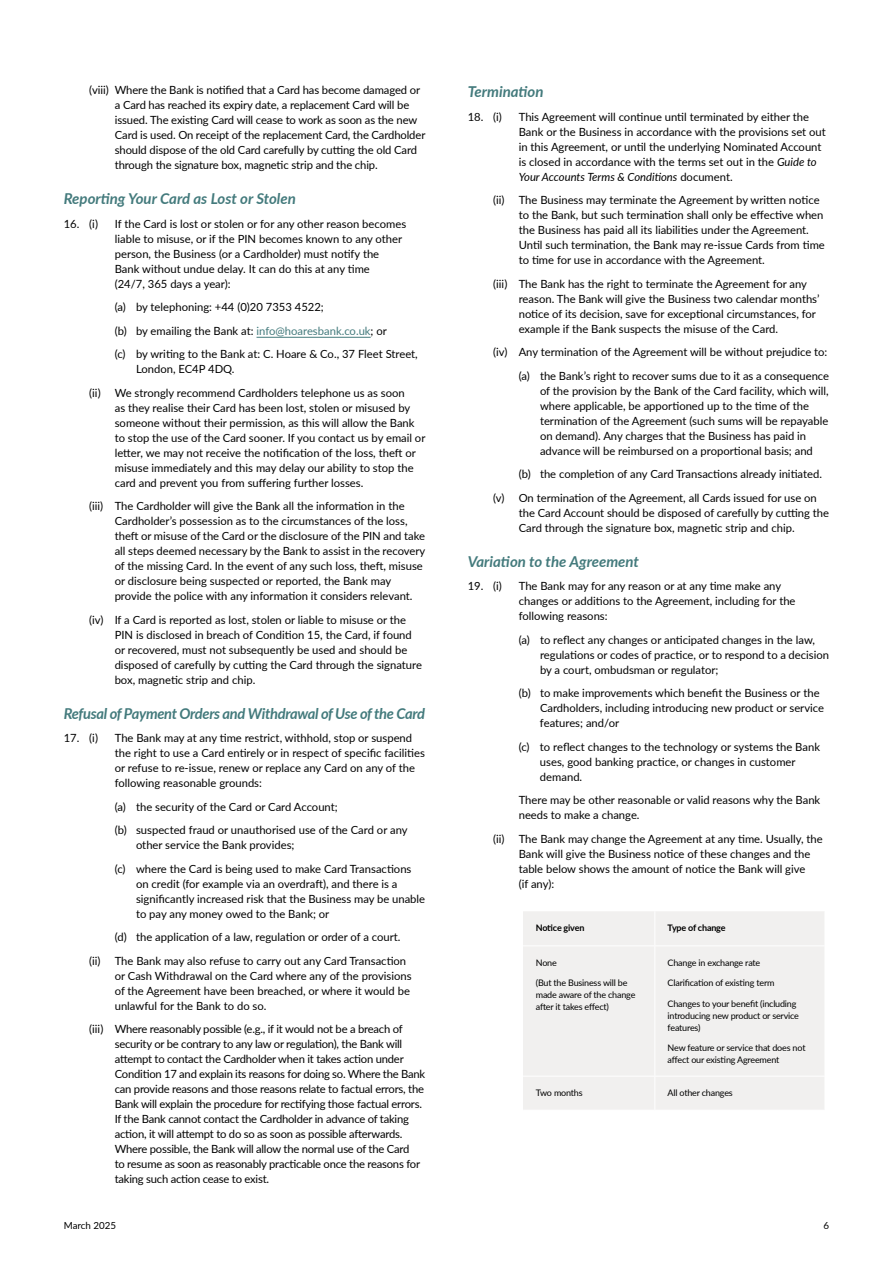
<style>
.page{position:relative;width:893px;height:1263px;background:#fff}
.page>*{position:absolute;margin:0;border:0;box-sizing:border-box;transform-origin:0 0}
.t1{font:italic 700 15px "Lato";color:#437a7c}
.t2{font:italic 700 15px "Lato";letter-spacing:-.02em;color:#437a7c}
.t3{font:11.25px/15px "Lato";color:#000}
.t4{font:11.25px/15px "Lato";letter-spacing:-.02em;color:#000}
.t5{font:9.75px "Lato";color:#000}
.t6{font:9px/12px "Lato";letter-spacing:-.02em;color:#000}
.t7{font:700 9px "Lato";letter-spacing:-.02em;color:#000}
.s1{color:#437a7c}
.s2{font-style:italic}
</style>
<div class="page">
<hr style="left:256px;top:337px;width:115px;height:1px;background:#437a7c">
<div style="left:523px;top:911px;width:301px;height:199px;background:#f1f0ef"></div>
<hr style="left:654px;top:911px;width:1px;height:34px;background:#fff">
<hr style="left:523px;top:945px;width:132px;height:1px;background:#fff">
<hr style="left:655px;top:945px;width:170px;height:1px;background:#fff">
<hr style="left:654px;top:946px;width:1px;height:130px;background:#fff">
<hr style="left:523px;top:1076px;width:132px;height:1px;background:#fff">
<hr style="left:655px;top:1076px;width:170px;height:1px;background:#fff">
<hr style="left:654px;top:1076px;width:1px;height:34px;background:#fff">
<p class="t3" style="left:115px;top:82px;width:312px;text-indent:-25px">(viii) Where the Bank is notified that a Card has become damaged or a Card has reached its expiry date, a replacement Card will be issued. The existing Card will cease to work as soon as the new Card is used. On receipt of the replacement Card, the Cardholder should dispose of the old Card carefully by cutting the old Card through the signature box, magnetic strip and the chip.</p>
<h1 class="t1" style="left:64px;top:188px;width:234px">Reporting Your Card as Lost or Stolen</h1>
<p class="t3" style="left:64px;top:216px;width:36px">16. (i)</p>
<p class="t3" style="left:115px;top:216px;width:293px">If the Card is lost or stolen or for any other reason becomes liable to misuse, or if the PIN becomes known to any other person, the Business (or a Cardholder) must notify the Bank without undue delay. It can do this at any time<br>(24/7, 365 days a year):</p>
<p class="t3" style="left:115px;top:295px;width:305px;line-height:23.5px">(a) by telephoning: +44 (0)20 7353 4522;<br>(b) by emailing the Bank at: <span class="s1">info@hoaresbank.co.uk</span>; or<br>(c) by writing to the Bank at: C. Hoare &amp; Co., 37 Fleet Street,</p>
<p class="t3" style="left:136px;top:361px;width:100px">London, EC4P 4DQ.</p>
<p class="t3" style="left:89px;top:385px;width:13px">(ii)</p>
<p class="t3" style="left:115px;top:385px;width:312px">We strongly recommend Cardholders telephone us as soon<br>as they realise their Card has been lost, stolen or misused by someone without their permission, as this will allow the Bank to stop the use of the Card sooner. If you contact us by email or letter, we may not receive the notification of the loss, theft or misuse immediately and this may delay our ability to stop the card and prevent you from suffering further losses.</p>
<p class="t3" style="left:115px;top:498px;width:312px;text-indent:-25px">(iii) The Cardholder will give the Bank all the information in the Cardholder’s possession as to the circumstances of the loss, theft or misuse of the Card or the disclosure of the PIN and take all steps deemed necessary by the Bank to assist in the recovery of the missing Card. In the event of any such loss, theft, misuse or disclosure being suspected or reported, the Bank may provide the police with any information it considers relevant.</p>
<p class="t3" style="left:115px;top:611px;width:309px;text-indent:-26px">(iv) If a Card is reported as lost, stolen or liable to misuse or the PIN is disclosed in breach of Condition 15, the Card, if found or recovered, must not subsequently be used and should be disposed of carefully by cutting the Card through the signature box, magnetic strip and chip.</p>
<h1 class="t2" style="left:64px;top:702px;width:363px">Refusal of Payment Orders and Withdrawal of Use of the Card</h1>
<p class="t3" style="left:64px;top:730px;width:36px">17. (i)</p>
<p class="t3" style="left:115px;top:730px;width:312px">The Bank may at any time restrict, withhold, stop or suspend the right to use a Card entirely or in respect of specific facilities or refuse to re-issue, renew or replace any Card on any of the following reasonable grounds:</p>
<p class="t3" style="left:115px;top:794px;width:294px;line-height:23.5px">(a) the security of the Card or Card Account;<br>(b) suspected fraud or unauthorised use of the Card or any</p>
<p class="t3" style="left:115px;top:833px;width:298px;line-height:23.5px;text-indent:21px">other service the Bank provides;<br>(c) where the Card is being used to make Card Transactions</p>
<p class="t3" style="left:136px;top:876px;width:291px">on credit (for example via an overdraft), and there is a significantly increased risk that the Business may be unable to pay any money owed to the Bank; or</p>
<p class="t3" style="left:115px;top:929px;width:287px">(d) the application of a law, regulation or order of a court.</p>
<p class="t3" style="left:89px;top:953px;width:13px">(ii)</p>
<p class="t3" style="left:115px;top:953px;width:298px">The Bank may also refuse to carry out any Card Transaction or Cash Withdrawal on the Card where any of the provisions of the Agreement have been breached, or where it would be unlawful for the Bank to do so.</p>
<p class="t4" style="left:115px;top:1021px;width:312px;text-indent:-25px">(iii) Where reasonably possible (e.g., if it would not be a breach of security or be contrary to any law or regulation), the Bank will attempt to contact the Cardholder when it takes action under Condition 17 and explain its reasons for doing so. Where the Bank can provide reasons and those reasons relate to factual errors, the Bank will explain the procedure for rectifying those factual errors.<br>If the Bank cannot contact the Cardholder in advance of taking action, it will attempt to do so as soon as possible afterwards.<br>Where possible, the Bank will allow the normal use of the Card<br>to resume as soon as reasonably practicable once the reasons for taking such action cease to exist.</p>
<h1 class="t1" style="left:468px;top:81px;width:77px">Termination</h1>
<p class="t3" style="left:468px;top:109px;width:36px">18. (i)</p>
<p class="t3" style="left:519px;top:109px;width:309px">This Agreement will continue until terminated by either the Bank or the Business in accordance with the provisions set out in this Agreement, or until the underlying Nominated Account is closed in accordance with the terms set out in the <span class="s2">Guide to Your Accounts Terms &amp; Conditions</span> document.</p>
<p class="t3" style="left:493px;top:192px;width:13px">(ii)</p>
<p class="t3" style="left:519px;top:192px;width:308px">The Business may terminate the Agreement by written notice to the Bank, but such termination shall only be effective when the Business has paid all its liabilities under the Agreement.<br>Until such termination, the Bank may re-issue Cards from time to time for use in accordance with the Agreement.</p>
<p class="t3" style="left:519px;top:276px;width:302px;text-indent:-26px">(iii) The Bank has the right to terminate the Agreement for any reason. The Bank will give the Business two calendar months’ notice of its decision, save for exceptional circumstances, for example if the Bank suspects the misuse of the Card.</p>
<p class="t3" style="left:493px;top:340px;width:337px;line-height:23.5px;text-align:right">(iv) Any termination of the Agreement will be without prejudice to: (a) the Bank’s right to recover sums due to it as a consequence</p>
<p class="t3" style="left:540px;top:383px;width:290px">of the provision by the Bank of the Card facility, which will, where applicable, be apportioned up to the time of the termination of the Agreement (such sums will be repayable on demand). Any charges that the Business has paid in advance will be reimbursed on a proportional basis; and</p>
<p class="t3" style="left:493px;top:462px;width:330px;line-height:23.5px;text-indent:26px">(b) the completion of any Card Transactions already initiated. (v) On termination of the Agreement, all Cards issued for use on</p>
<p class="t3" style="left:519px;top:505px;width:312px">the Card Account should be disposed of carefully by cutting the<br>Card through the signature box, magnetic strip and chip.</p>
<h1 class="t1" style="left:468px;top:550px;width:173px">Variation to the Agreement</h1>
<p class="t3" style="left:468px;top:578px;width:36px">19. (i)</p>
<p class="t3" style="left:519px;top:578px;width:278px">The Bank may for any reason or at any time make any changes or additions to the Agreement, including for the following reasons:</p>
<p class="t3" style="left:540px;top:632px;width:291px;text-indent:-21px">(a) to reflect any changes or anticipated changes in the law, regulations or codes of practice, or to respond to a decision by a court, ombudsman or regulator;</p>
<p class="t3" style="left:540px;top:685px;width:286px;text-indent:-21px">(b) to make improvements which benefit the Business or the<br>Cardholders, including introducing new product or service features; and/or</p>
<p class="t3" style="left:540px;top:739px;width:282px;text-indent:-21px">(c) to reflect changes to the technology or systems the Bank uses, good banking practice, or changes in customer demand.</p>
<p class="t3" style="left:519px;top:792px;width:303px">There may be other reasonable or valid reasons why the Bank needs to make a change.</p>
<p class="t3" style="left:493px;top:831px;width:13px">(ii)</p>
<p class="t3" style="left:519px;top:831px;width:306px">The Bank may change the Agreement at any time. Usually, the Bank will give the Business notice of these changes and the table below shows the amount of notice the Bank will give<br>(if any):</p>
<p class="t7" style="left:536px;top:921px;width:50px">Notice given</p>
<p class="t7" style="left:668px;top:921px;width:59px">Type of change</p>
<p class="t6" style="left:536px;top:956px;width:23px">None</p>
<p class="t6" style="left:536px;top:977px;width:101px">(But the Business will be made aware of the change after it takes effect)</p>
<p class="t6" style="left:668px;top:956px;width:94px">Change in exchange rate</p>
<p class="t6" style="left:668px;top:977px;width:108px">Clarification of existing term</p>
<p class="t6" style="left:668px;top:997px;width:133px">Changes to your benefit (including introducing new product or service features)</p>
<p class="t6" style="left:668px;top:1042px;width:139px">New feature or service that does not affect our existing Agreement</p>
<p class="t6" style="left:536px;top:1086px;width:48px">Two months</p>
<p class="t6" style="left:668px;top:1086px;width:67px">All other changes</p>
<p class="t5" style="left:64px;top:1218px;width:54px">March 2025</p>
<p class="t5" style="left:823px;top:1218px;width:7px">6</p>
</div>
